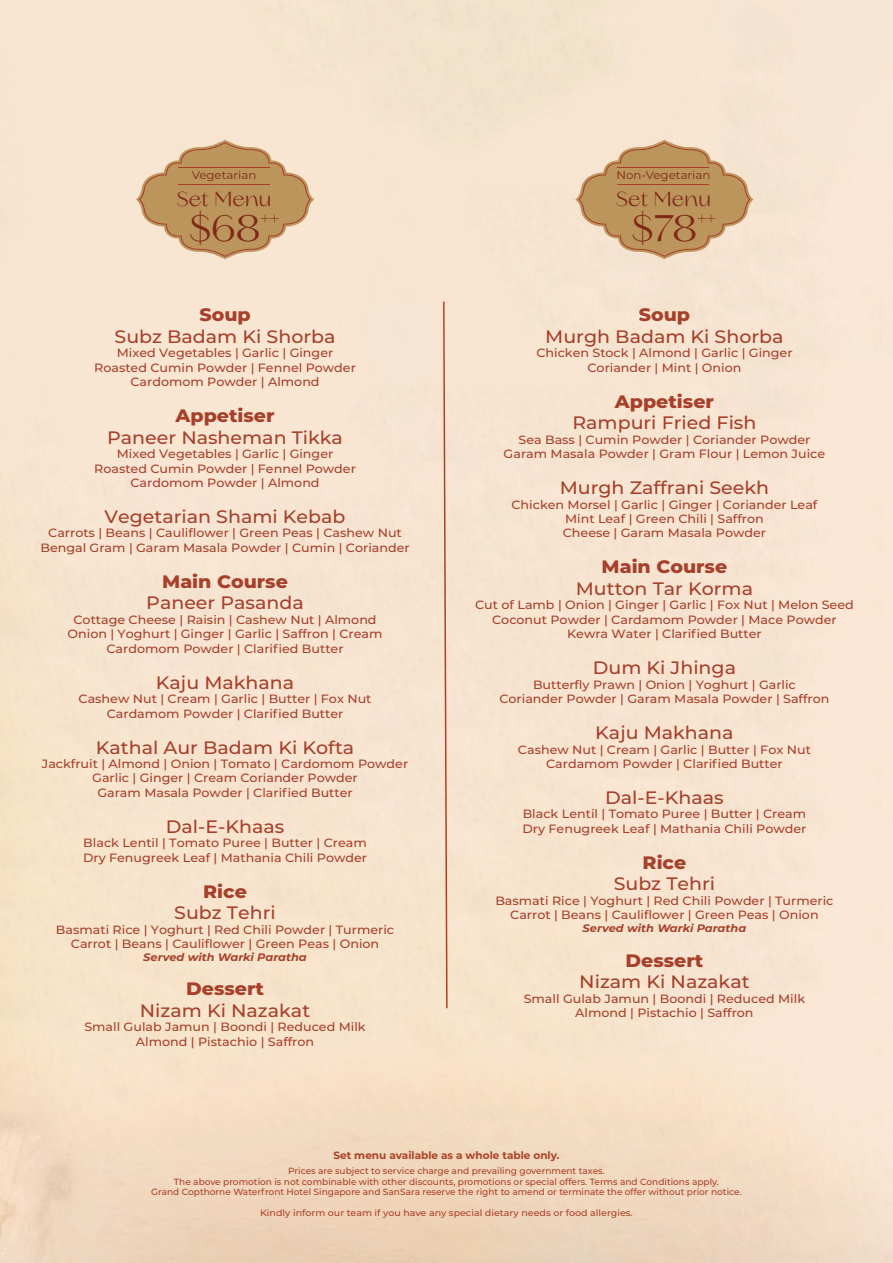
<style>
.page{position:relative;width:893px;height:1263px;background:#fff}
.page>*{position:absolute;margin:0;border:0;box-sizing:border-box;transform-origin:0 0}
.t1{font:36.6px "Erotique Text";color:#802818;scale:1.06 1}
.t2{font:20.25px "Erotique Text";color:#802818;scale:1.06 1}
.t3{font:500 18px "Montserrat";color:#a6402a;scale:1.06 1}
.t4{font:800 18px "Montserrat";color:#a6402a;scale:1.06 1}
.t5{font:500 12px/14.4px "Montserrat";color:#a6402a;text-align:center;scale:1.06 1}
.t6{font:11.25px "Montserrat";color:#802818;scale:1.06 1}
.t7{font:italic 700 10.8px "Montserrat";color:#a6402a;scale:1.06 1}
.t8{font:700 10.5px "Montserrat";color:#ac4127}
.t9{font:500 9px/10.8px "Montserrat";color:#ac4127;text-align:center}
.t10{font:500 9px "Montserrat";color:#ac4127;scale:1.06 1}
</style>
<div class="page">
<svg style="left:442px;top:300px;width:6px;height:710px;background:#e3bba5"></svg>
<svg style="left:136px;top:140px;width:178px;height:119px;background:#cfae83"></svg>
<hr style="left:178px;top:167px;width:92px;height:1px;background:#a6402a">
<hr style="left:178px;top:184px;width:92px;height:1px;background:#a6402a">
<svg style="left:575px;top:140px;width:179px;height:119px;background:#cfae83"></svg>
<hr style="left:618px;top:167px;width:91px;height:1px;background:#a6402a">
<hr style="left:618px;top:184px;width:91px;height:1px;background:#a6402a">
<p class="t6" style="left:192px;top:167px;width:63px">Vegetarian</p>
<h2 class="t2" style="left:176px;top:187px;width:92px">Set Menu</h2>
<h1 class="t1" style="left:189px;top:206px;width:87px">$68<sup>++</sup></h1>
<h3 class="t4" style="left:199px;top:302px;width:50px">Soup</h3>
<h3 class="t3" style="left:115px;top:324px;width:210px">Subz Badam Ki Shorba</h3>
<p class="t5" style="left:94px;top:345px;width:248px">Mixed Vegetables | Garlic | Ginger<br>Roasted Cumin Powder | Fennel Powder<br>Cardomom Powder | Almond</p>
<h3 class="t4" style="left:176px;top:403px;width:95px">Appetiser</h3>
<h3 class="t3" style="left:107px;top:425px;width:224px">Paneer Nasheman Tikka</h3>
<p class="t5" style="left:94px;top:446px;width:248px">Mixed Vegetables | Garlic | Ginger<br>Roasted Cumin Powder | Fennel Powder<br>Cardomom Powder | Almond</p>
<h3 class="t3" style="left:105px;top:504px;width:229px">Vegetarian Shami Kebab</h3>
<p class="t5" style="left:40px;top:525px;width:350px">Carrots | Beans | Cauliflower | Green Peas | Cashew Nut<br>Bengal Gram | Garam Masala Powder | Cumin | Coriander</p>
<h3 class="t4" style="left:162px;top:568px;width:120px">Main Course</h3>
<h3 class="t3" style="left:146px;top:590px;width:150px">Paneer Pasanda</h3>
<p class="t5" style="left:68px;top:612px;width:299px">Cottage Cheese | Raisin | Cashew Nut | Almond<br>Onion | Yoghurt | Ginger | Garlic | Saffron | Cream<br>Cardomom Powder | Clarified Butter</p>
<h3 class="t3" style="left:156px;top:670px;width:132px">Kaju Makhana</h3>
<p class="t5" style="left:79px;top:691px;width:278px">Cashew Nut | Cream | Garlic | Butter | Fox Nut<br>Cardamom Powder | Clarified Butter</p>
<h3 class="t3" style="left:96px;top:734px;width:245px">Kathal Aur Badam Ki Kofta</h3>
<p class="t5" style="left:42px;top:756px;width:347px">Jackfruit | Almond | Onion | Tomato | Cardomom Powder<br>Garlic | Ginger | Cream Coriander Powder<br>Garam Masala Powder | Clarified Butter</p>
<h3 class="t3" style="left:166px;top:814px;width:113px">Dal-E-Khaas</h3>
<p class="t5" style="left:83px;top:835px;width:269px;text-align:left">Black Lentil | Tomato Puree | Butter | Cream<br>Dry Fenugreek Leaf | Mathania Chili Powder</p>
<h3 class="t4" style="left:203px;top:878px;width:43px">Rice</h3>
<h3 class="t3" style="left:174px;top:900px;width:97px">Subz Tehri</h3>
<p class="t5" style="left:56px;top:921px;width:321px">Basmati Rice | Yoghurt | Red Chili Powder | Turmeric<br>Carrot | Beans | Cauliflower | Green Peas | Onion</p>
<p class="t7" style="left:143px;top:949px;width:156px">Served with Warki Paratha</p>
<h3 class="t4" style="left:186px;top:976px;width:75px">Dessert</h3>
<h3 class="t3" style="left:140px;top:998px;width:162px">Nizam Ki Nazakat</h3>
<p class="t5" style="left:84px;top:1019px;width:267px">Small Gulab Jamun | Boondi | Reduced Milk<br>Almond | Pistachio | Saffron</p>
<p class="t6" style="left:616px;top:167px;width:90px">Non-Vegetarian</p>
<h2 class="t2" style="left:616px;top:187px;width:92px">Set Menu</h2>
<h1 class="t1" style="left:631px;top:206px;width:81px">$78<sup>++</sup></h1>
<h3 class="t4" style="left:639px;top:302px;width:50px">Soup</h3>
<h3 class="t3" style="left:545px;top:324px;width:226px">Murgh Badam Ki Shorba</h3>
<p class="t5" style="left:536px;top:345px;width:243px">Chicken Stock | Almond | Garlic | Ginger<br>Coriander | Mint | Onion</p>
<h3 class="t4" style="left:615px;top:388px;width:95px">Appetiser</h3>
<h3 class="t3" style="left:572px;top:410px;width:175px">Rampuri Fried Fish</h3>
<p class="t5" style="left:504px;top:432px;width:305px">Sea Bass | Cumin Powder | Coriander Powder<br>Garam Masala Powder | Gram Flour | Lemon Juice</p>
<h3 class="t3" style="left:560px;top:475px;width:199px">Murgh Zaffrani Seekh</h3>
<p class="t5" style="left:511px;top:497px;width:290px">Chicken Morsel | Garlic | Ginger | Coriander Leaf<br>Mint Leaf | Green Chili | Saffron<br>Cheese | Garam Masala Powder</p>
<h3 class="t4" style="left:602px;top:554px;width:120px">Main Course</h3>
<h3 class="t3" style="left:576px;top:576px;width:169px">Mutton Tar Korma</h3>
<p class="t5" style="left:475px;top:597px;width:359px">Cut of Lamb | Onion | Ginger | Garlic | Fox Nut | Melon Seed<br>Coconut Powder | Cardamom Powder | Mace Powder<br>Kewra Water | Clarified Butter</p>
<h3 class="t3" style="left:593px;top:655px;width:137px">Dum Ki Jhinga</h3>
<p class="t5" style="left:499px;top:677px;width:313px">Butterfly Prawn | Onion | Yoghurt | Garlic<br>Coriander Powder | Garam Masala Powder | Saffron</p>
<h3 class="t3" style="left:595px;top:720px;width:132px">Kaju Makhana</h3>
<p class="t5" style="left:518px;top:741px;width:278px">Cashew Nut | Cream | Garlic | Butter | Fox Nut<br>Cardamom Powder | Clarified Butter</p>
<h3 class="t3" style="left:605px;top:785px;width:113px">Dal-E-Khaas</h3>
<p class="t5" style="left:522px;top:806px;width:269px;text-align:left">Black Lentil | Tomato Puree | Butter | Cream<br>Dry Fenugreek Leaf | Mathania Chili Powder</p>
<h3 class="t4" style="left:643px;top:849px;width:43px">Rice</h3>
<h3 class="t3" style="left:614px;top:871px;width:97px">Subz Tehri</h3>
<p class="t5" style="left:495px;top:893px;width:321px">Basmati Rice | Yoghurt | Red Chili Powder | Turmeric<br>Carrot | Beans | Cauliflower | Green Peas | Onion</p>
<p class="t7" style="left:583px;top:920px;width:156px">Served with Warki Paratha</p>
<h3 class="t4" style="left:625px;top:947px;width:75px">Dessert</h3>
<h3 class="t3" style="left:579px;top:969px;width:162px">Nizam Ki Nazakat</h3>
<p class="t5" style="left:524px;top:991px;width:267px">Small Gulab Jamun | Boondi | Reduced Milk<br>Almond | Pistachio | Saffron</p>
<p class="t8" style="left:333px;top:1148px;width:228px">Set menu available as a whole table only.</p>
<p class="t9" style="left:151px;top:1165px;width:592px">Prices are subject to service charge and prevailing government taxes.<br>The above promotion is not combinable with other discounts, promotions or special offers. Terms and Conditions apply.<br>Grand Copthorne Waterfront Hotel Singapore and SanSara reserve the right to amend or terminate the offer without prior notice.</p>
<p class="t10" style="left:260px;top:1206px;width:353px">Kindly inform our team if you have any special dietary needs or food allergies.</p>
</div>
